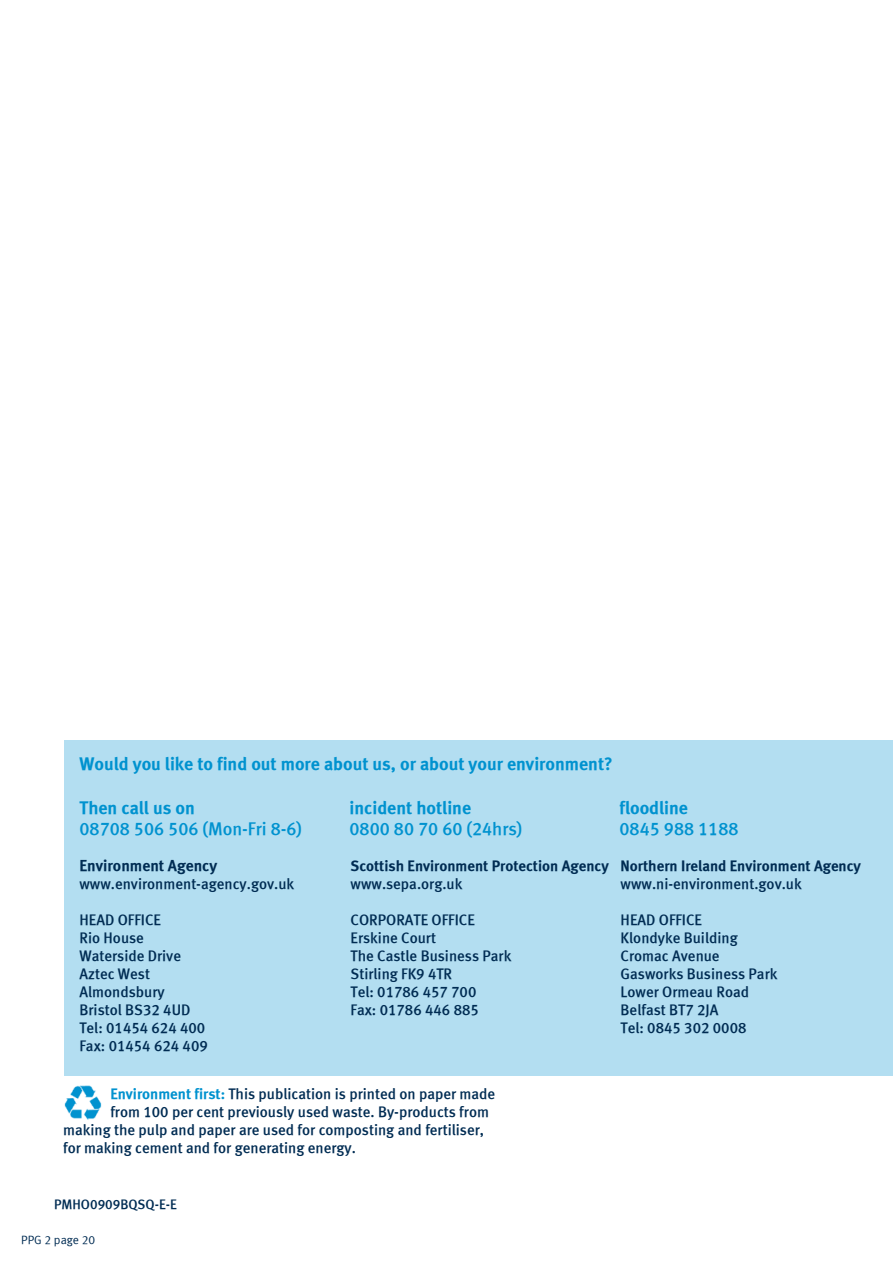
<style>
.page{position:relative;width:893px;height:1263px;background:#fff}
.page>*{position:absolute;margin:0;border:0;box-sizing:border-box;transform-origin:0 0}
.t1{font:18px "EA Meta Bold Roman";color:#0092cf}
.t2{font:18px "EA Meta Medium Roman";color:#0092cf}
.t3{font:15.75px "EA Meta Bold Roman";color:#002c53}
.t4{font:15px/18px "EA Meta Medium Roman";color:#002c53}
.t5{font:15px "EA Meta Bold Roman";color:#002c53}
.t6{font:13.5px "EA Meta Medium Roman";color:#002c53}
.t7{font:12px "EA Meta Normal Roman";color:#002c53}
.s1{font-family:"EA Meta Bold Roman";color:#0092cf}
</style>
<div class="page">
<div style="left:64px;top:740px;width:829px;height:335px;background:#b3def1"></div>
<img style="left:64px;top:1085px;width:38px;height:35px">
<p class="t1" style="left:80px;top:753px;width:535px">Would you like to find out more about us, or about your environment?</p>
<p class="t1" style="left:80px;top:797px;width:117px">Then call us on</p>
<p class="t1" style="left:350px;top:797px;width:123px">incident hotline</p>
<p class="t1" style="left:620px;top:797px;width:70px">floodline</p>
<p class="t2" style="left:80px;top:818px;width:224px">08708 506 506 (Mon-Fri 8-6)</p>
<p class="t2" style="left:350px;top:818px;width:174px">0800 80 70 60 (24hrs)</p>
<p class="t2" style="left:620px;top:818px;width:120px">0845 988 1188</p>
<p class="t3" style="left:80px;top:856px;width:139px">Environment Agency</p>
<p class="t4" style="left:80px;top:875px;width:216px">www.environment-agency.gov.uk</p>
<p class="t4" style="left:80px;top:911px;width:130px">HEAD OFFICE<br>Rio House<br>Waterside Drive<br>Aztec West<br>Almondsbury<br>Bristol BS32 4UD<br>Tel: 01454 624 400<br>Fax: 01454 624 409</p>
<p class="t5" style="left:351px;top:857px;width:260px">Scottish Environment Protection Agency</p>
<p class="t4" style="left:351px;top:875px;width:113px">www.sepa.org.uk</p>
<p class="t4" style="left:351px;top:911px;width:162px">CORPORATE OFFI CE<br>Erskine Court<br>The Castle Business Park<br>Stirling FK9 4TR<br>Tel: 01786 457 700<br>Fax: 01786 446 885</p>
<p class="t5" style="left:621px;top:857px;width:242px">Northern Ireland Environment Agency</p>
<p class="t4" style="left:621px;top:875px;width:183px">www.ni-environment.gov.uk</p>
<p class="t4" style="left:621px;top:911px;width:158px">HEAD OFFICE<br>Klondyke Building<br>Cromac Avenue<br>Gasworks Business Park<br>Lower Ormeau Road<br>Belfast BT7 2JA<br>Tel: 0845 302 0008</p>
<p class="t4" style="left:110px;top:1084px;width:386px"><span class="s1">Environment first:</span> This publication is printed on paper made</p>
<p class="t4" style="left:110px;top:1102px;width:380px">from 100 per cent previously used waste. By-products from</p>
<p class="t4" style="left:63px;top:1120px;width:422px">making the pulp and paper are used for composting and fertiliser,</p>
<p class="t4" style="left:63px;top:1138px;width:294px">for making cement and for generating energy.</p>
<p class="t6" style="left:54px;top:1196px;width:124px">PMHO0909BQSQ-E-E</p>
<p class="t7" style="left:21px;top:1233px;width:76px">PPG 2 page 20</p>
</div>
